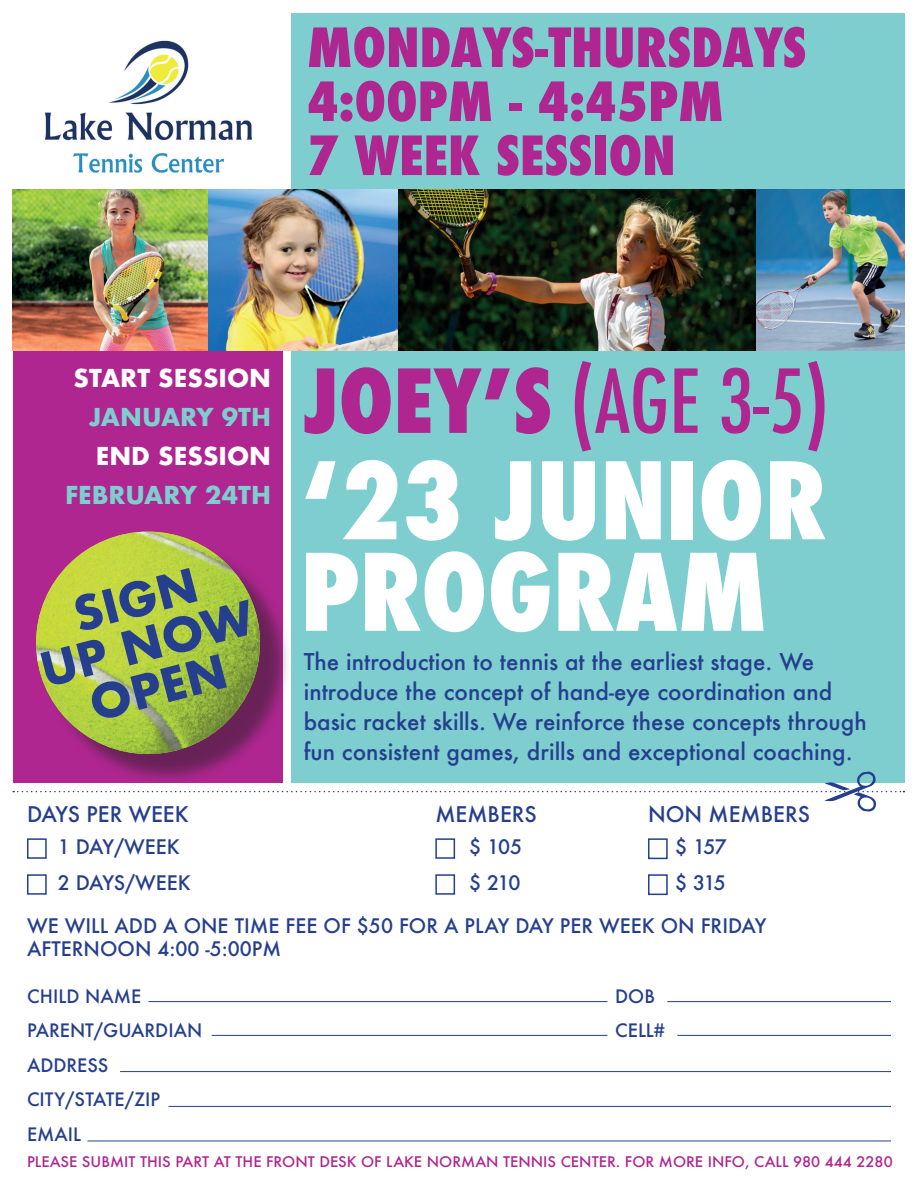
<style>
.page{position:relative;width:918px;height:1188px;background:#fff}
.page>*{position:absolute;margin:0;border:0;box-sizing:border-box;transform-origin:0 0}
.t1{font:800 condensed 103.5px/91.5px "Futura";color:#fff}
.t2{font:500 condensed 85.5px "Futura";color:#af2690}
.t3{font:800 condensed 52.5px/54px "Futura";color:#af2690}
.t4{font:700 45.3px/45.5px "Futura";color:#253f8e;text-align:center}
.t5{font:700 24px "Futura";color:#fff}
.t6{font:700 24px "Futura";color:#7eced0}
.t7{font:500 22.5px/30px "Futura";color:#253f8e}
.t8{font:500 21px "Futura";color:#253f8e}
.t9{font:500 19.5px/36px "Futura";color:#253f8e}
.t10{font:500 18px/34.5px "Futura";color:#253f8e}
.t11{font:500 14.25px "Futura";color:#af2690}
.s1{font-weight:800}
</style>
<div class="page">
<div style="left:291px;top:189px;width:613px;height:594px;background:#7eced0"></div>
<div style="left:13px;top:351px;width:269px;height:432px;background:#af2690"></div>
<img style="left:13px;top:190px;width:195px;height:161px">
<div style="left:291px;top:14px;width:613px;height:175px;background:#7eced0"></div>
<img style="left:45px;top:40px;width:208px;height:133px">
<img style="left:397px;top:189px;width:507px;height:162px">
<img style="left:208px;top:189px;width:189px;height:162px">
<div style="left:44px;top:539px;width:247px;height:246px;background:#231f20;opacity:.5"></div>
<img style="left:36px;top:532px;width:224px;height:222px">
<hr style="left:148px;top:1001px;width:460px;height:1px;background:#253f8e">
<hr style="left:667px;top:1001px;width:224px;height:1px;background:#253f8e">
<hr style="left:212px;top:1035px;width:396px;height:1px;background:#253f8e">
<hr style="left:677px;top:1035px;width:214px;height:1px;background:#253f8e">
<hr style="left:120px;top:1071px;width:771px;height:1px;background:#253f8e">
<hr style="left:168px;top:1106px;width:723px;height:1px;background:#253f8e">
<hr style="left:87px;top:1141px;width:804px;height:1px;background:#253f8e">
<div style="left:435px;top:838px;width:20px;height:21px;background:#fff;border:2px solid #253f8e"></div>
<div style="left:648px;top:838px;width:20px;height:21px;background:#fff;border:2px solid #253f8e"></div>
<div style="left:435px;top:874px;width:20px;height:21px;background:#fff;border:2px solid #253f8e"></div>
<div style="left:648px;top:874px;width:20px;height:21px;background:#fff;border:2px solid #253f8e"></div>
<div style="left:27px;top:838px;width:20px;height:21px;background:#fff;border:2px solid #253f8e"></div>
<div style="left:27px;top:874px;width:20px;height:21px;background:#fff;border:2px solid #253f8e"></div>
<svg style="left:13px;top:769px;width:891px;height:43px"></svg>
<h3 class="t3" style="left:307px;top:21px;width:501px">MONDAYS-THURSDAYS<br>4:00PM - 4:45PM<br>7 WEEK SESSION</h3>
<p class="t5" style="left:73px;top:361px;width:199px">START SESSION</p>
<p class="t6" style="left:89px;top:400px;width:184px">JANUARY 9TH</p>
<p class="t5" style="left:96px;top:439px;width:177px">END SESSION</p>
<p class="t6" style="left:65px;top:478px;width:208px">FEBRUARY 24TH</p>
<h3 class="t4" style="left:24px;top:606px;width:220px;rotate:-15deg">SIGN<br>UP NOW<br>OPEN</h3>
<p class="t8" style="left:27px;top:800px;width:163px">DAYS PER WEEK</p>
<h2 class="t2" style="left:305px;top:347px;width:526px"><span class="s1">JOEY’S</span> (AGE 3-5)</h2>
<h1 class="t1" style="left:301px;top:456px;width:528px">‘23 JUNIOR<br>PROGRAM</h1>
<p class="t7" style="left:304px;top:646px;width:564px">The introduction to tennis at the earliest stage. We introduce the concept of hand-eye coordination and basic racket skills. We reinforce these concepts through fun consistent games, drills and exceptional coaching.</p>
<p class="t8" style="left:435px;top:800px;width:103px">MEMBERS</p>
<p class="t8" style="left:648px;top:800px;width:163px">NON MEMBERS</p>
<p class="t9" style="left:469px;top:829px;width:54px">$ 105 $ 210</p>
<p class="t9" style="left:675px;top:829px;width:54px">$ 157 $ 315</p>
<p class="t9" style="left:58px;top:829px;width:135px">1 DAY/WEEK<br>2 DAYS/WEEK</p>
<p class="t9" style="left:27px;top:914px;width:741px;line-height:23.4px">WE WILL ADD A ONE TIME FEE OF $50 FOR A PLAY DAY PER WEEK ON FRIDAY<br>AFTERNOON 4:00 -5:00PM</p>
<p class="t10" style="left:27px;top:979px;width:177px">CHILD NAME<br>PARENT/GUARDIAN<br>ADDRESS<br>CITY/STATE/ZIP<br>EMAIL</p>
<p class="t10" style="left:615px;top:979px;width:51px">DOB<br>CELL#</p>
<p class="t11" style="left:27px;top:1152px;width:867px">PLEASE SUBMIT THIS PART AT THE FRONT DESK OF LAKE NORMAN TENNIS CENTER. FOR MORE INFO, CALL 980 444 2280</p>
</div>
